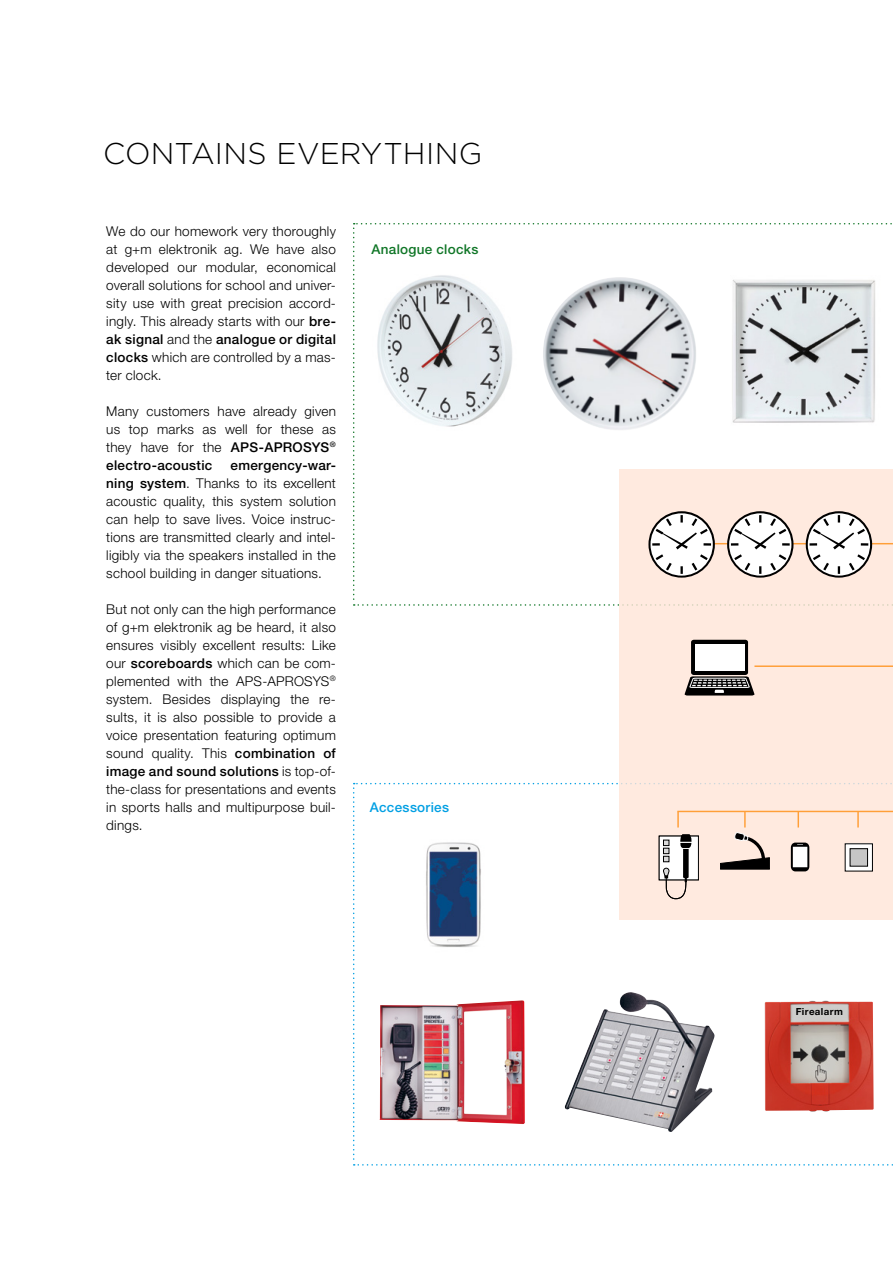
<style>
.page{position:relative;width:893px;height:1263px;background:#fff}
.page>*{position:absolute;margin:0;border:0;box-sizing:border-box;transform-origin:0 0}
.t1{font:300 30px "Gotham";letter-spacing:.01em;color:#000}
.t2{font:300 13.5px/18px "Helvetica Neue LT";letter-spacing:.02em;color:#000;text-align:justify}
.t3{font:500 13.5px "Helvetica Neue LT";letter-spacing:.02em;color:#107627}
.t4{font:500 13.5px "Helvetica Neue LT";letter-spacing:.025em;color:#009fe3}
.t5{font:700 9.75px "Helvetica Neue LT";letter-spacing:.04em;color:#000}
.s1{font-weight:500}
</style>
<div class="page">
<div style="left:619px;top:470px;width:274px;height:450px;background:#ffeadf"></div>
<hr style="left:754px;top:665px;width:139px;height:2px;background:#ff9f38">
<div style="left:691px;top:640px;width:57px;height:35px;background:#000;border-radius:3px"></div>
<div style="left:695px;top:644px;width:49px;height:27px;background:#fff"></div>
<svg style="left:685px;top:676px;width:69px;height:19px"></svg>
<svg style="left:353px;top:223px;width:540px;height:383px"></svg>
<div style="left:537px;top:272px;width:169px;height:165px;background:#fff"></div>
<img style="left:543px;top:277px;width:153px;height:153px">
<div style="left:725px;top:245px;width:168px;height:197px;background:#fff"></div>
<img style="left:732px;top:280px;width:143px;height:143px">
<img style="left:368px;top:258px;width:150px;height:174px">
<svg style="left:353px;top:782px;width:540px;height:383px"></svg>
<h1 class="t1" style="left:103px;top:137px;width:381px">CONTAINS EVERYTHING</h1>
<p class="t2" style="left:106px;top:221px;width:231px">We do our homework very thoroughly at g+m elektronik ag. We have also developed our modular, economical overall solutions for school and univer&shy;sity use with great precision accord&shy;ingly. This already starts with our <span class="s1">bre&shy;ak signal</span> and the <span class="s1">analogue or digital clocks</span> which are controlled by a mas&shy;ter clock.</p>
<p class="t2" style="left:106px;top:401px;width:231px">Many customers have already given us top marks as well for these as they have for the <span class="s1">APS-APROSYS</span><sup>® </sup><span class="s1">electro-acoustic</span></p>
<p class="t2" style="left:106px;top:455px;width:231px;text-indent:124px"><span class="s1">emergency-war&shy;ning system</span>. Thanks to its excellent acoustic quality, this system solution can help to save lives. Voice instruc&shy;tions are transmitted clearly and intel&shy;ligibly via the speakers installed in the school building in danger situations.</p>
<p class="t2" style="left:106px;top:599px;width:231px">But not only can the high performance of g+m elektronik ag be heard, it also ensures visibly excellent results: Like our <span class="s1">scoreboards</span> which can be com&shy;plemented with the APS-APROSYS<sup>® </sup>system. Besides displaying the re&shy;sults, it is also possible to provide a voice presentation featuring optimum sound quality. This <span class="s1">combination of image and sound solutions</span> is top-of&shy;the-class for presentations and events in sports halls and multipurpose buil&shy;dings.</p>
<p class="t3" style="left:371px;top:241px;width:108px">Analogue clocks</p>
<p class="t4" style="left:370px;top:799px;width:81px">Accessories</p>
<p class="t5" style="left:796px;top:1006px;width:49px">Firealarm</p>
</div>
